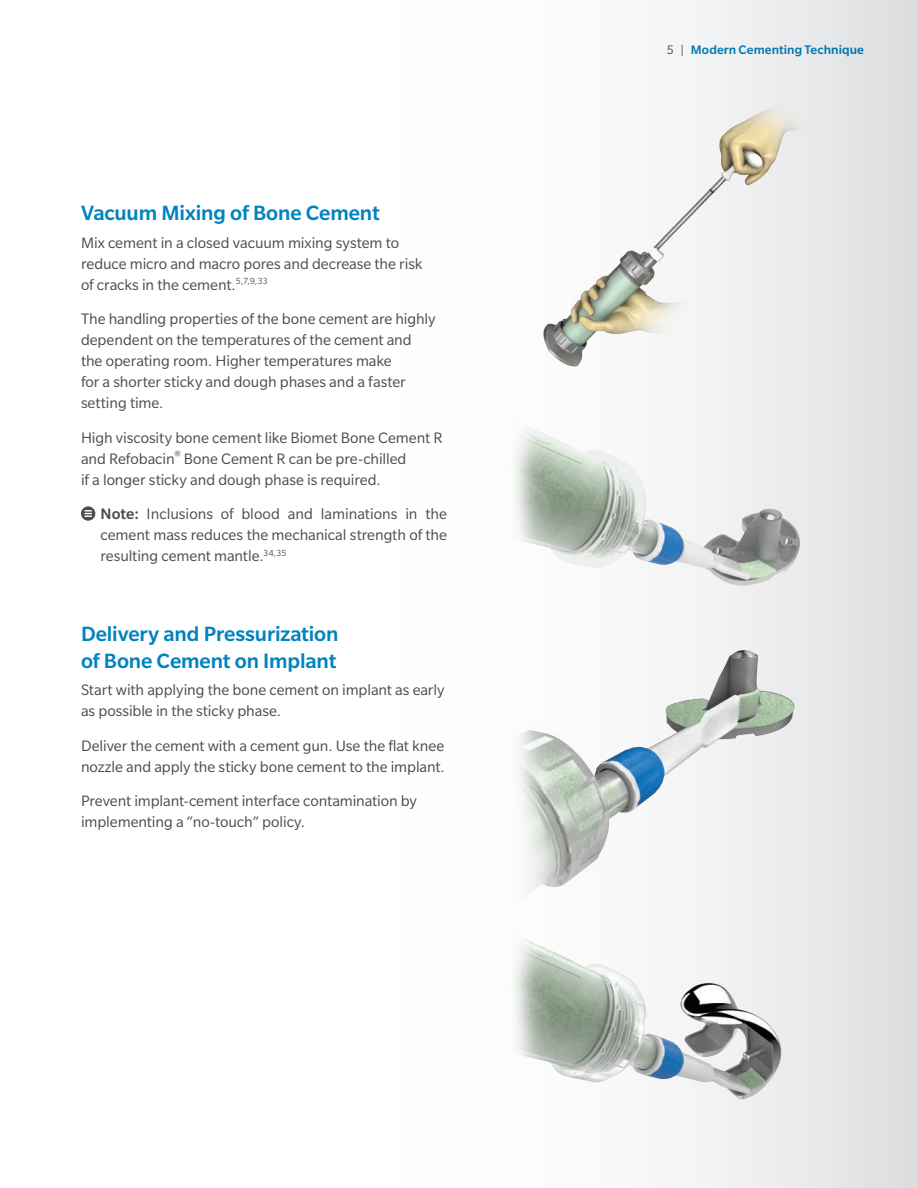
<style>
.page{position:relative;width:918px;height:1188px;background:#fff}
.page>*{position:absolute;margin:0;border:0;box-sizing:border-box;transform-origin:0 0}
.t1{font:500 22.5px/27px "Slate Pro";letter-spacing:-.005em;color:#0083bf}
.t2{font:16.5px/21px "Slate Pro";letter-spacing:-.005em;color:#4b4c4d}
.t3{font:500 13.5px "Slate Pro";letter-spacing:.005em;color:#0083bf}
.s1{font-weight:500}
.s2{font-weight:400;color:#4b4c4d}
</style>
<div class="page">
<div style="left:0;top:0;width:918px;height:1188px;background:linear-gradient(to right,#fff,#eaeaec)"></div>
<img style="left:500px;top:82px;width:304px;height:551px">
<img style="left:500px;top:633px;width:304px;height:267px">
<img style="left:500px;top:900px;width:304px;height:288px">
<svg style="left:81px;top:506px;width:14px;height:15px"></svg>
<svg style="left:85px;top:510px;width:6px;height:7px"></svg>
<p class="t1" style="left:81px;top:199px;width:300px">Vacuum Mixing of Bone Cement</p>
<p class="t2" style="left:81px;top:232px;width:343px">Mix cement in a closed vacuum mixing system to reduce micro and macro pores and decrease the risk of cracks in the cement.<sup>5,7,9,33</sup></p>
<p class="t2" style="left:81px;top:308px;width:356px">The handling properties of the bone cement are highly dependent on the temperatures of the cement and the operating room. Higher temperatures make<br>for a shorter sticky and dough phases and a faster setting time.</p>
<p class="t2" style="left:81px;top:427px;width:363px">High viscosity bone cement like Biomet Bone Cement R and Refobacin<sup>®</sup> Bone Cement R can be pre-chilled<br>if a longer sticky and dough phase is required.</p>
<p class="t2" style="left:100px;top:503px;width:348px;text-align:justify"><span class="s1">Note:</span> Inclusions of blood and laminations in the cement mass reduces the mechanical strength of the resulting cement mantle.<sup>34,35</sup></p>
<p class="t1" style="left:81px;top:620px;width:259px">Delivery and Pressurization of Bone Cement on Implant</p>
<p class="t2" style="left:81px;top:680px;width:365px">Start with applying the bone cement on implant as early as possible in the sticky phase.</p>
<p class="t2" style="left:81px;top:735px;width:365px">Deliver the cement with a cement gun. Use the flat knee nozzle and apply the sticky bone cement to the implant.</p>
<p class="t2" style="left:81px;top:791px;width:338px">Prevent implant-cement interface contamination by implementing a “no-touch” policy.</p>
<p class="t3" style="left:667px;top:42px;width:199px"><span class="s2">5 |</span> Modern Cementing Technique</p>
</div>
